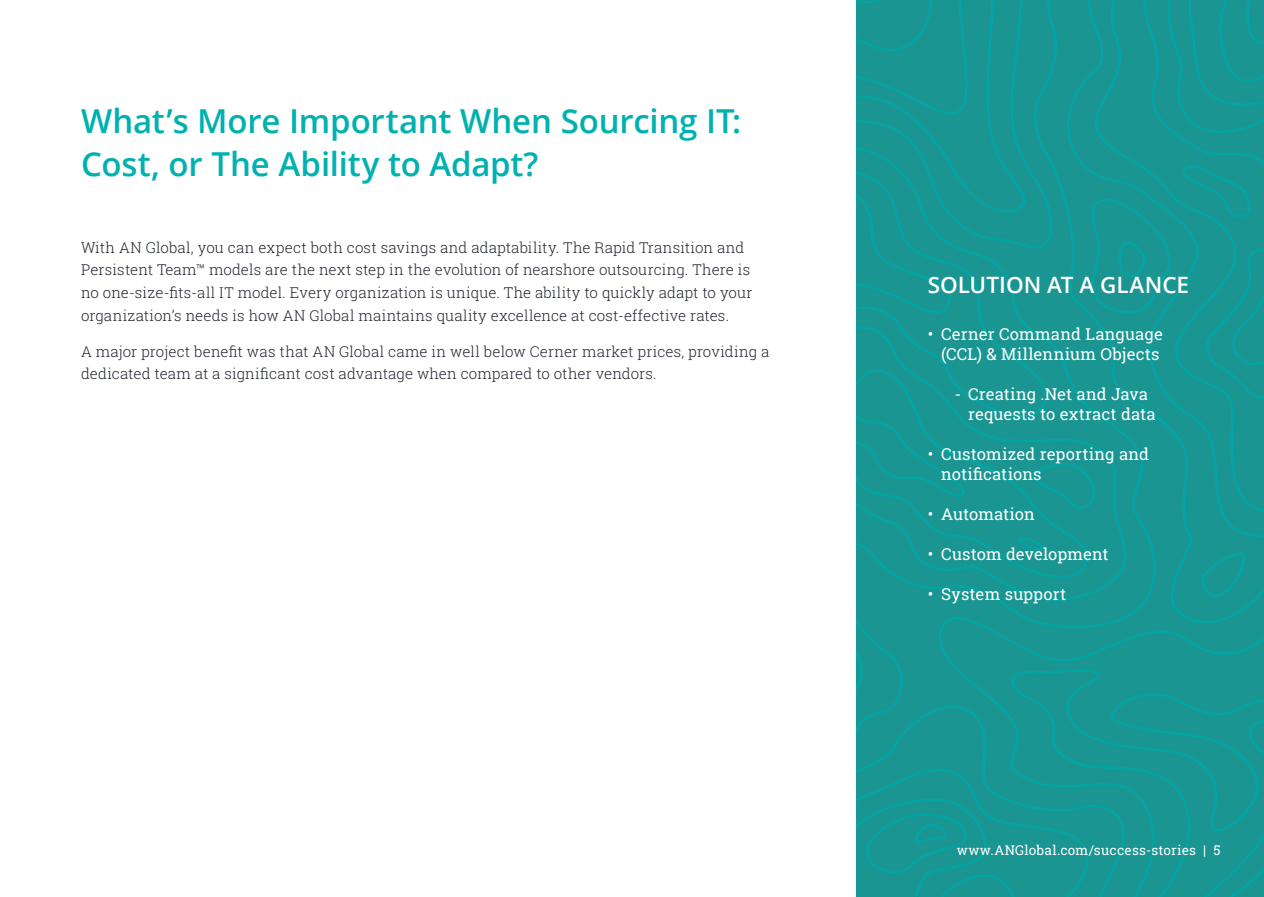
<style>
.page{position:relative;width:1264px;height:897px;background:#fff}
.page>*{position:absolute;margin:0;border:0;box-sizing:border-box;transform-origin:0 0}
.t1{font:600 33px/43.5px "Open Sans";letter-spacing:-.005em;color:#00b1b0}
.t2{font:600 22.5px "Open Sans";color:#fff}
.t3{font:16.5px/19.8px "Roboto Slab";letter-spacing:.01em;color:#fff}
.t4{font:300 15px/22.5px "Roboto Slab";letter-spacing:.01em;color:#212530}
.t5{font:13.5px "Roboto Slab";letter-spacing:.015em;color:#fff}
</style>
<div class="page">
<div style="left:1166px;top:623px;width:98px;height:46px;background:#1a9592"></div>
<div style="left:1126px;top:669px;width:138px;height:100px;background:#1a9592"></div>
<svg style="left:1052px;top:0;width:212px;height:623px;background:#179693"></svg>
<div style="left:856px;top:148px;width:310px;height:586px;background:#1a9592"></div>
<svg style="left:1026px;top:0;width:26px;height:248px;background:#179693"></svg>
<svg style="left:856px;top:705px;width:270px;height:64px;background:#189693"></svg>
<svg style="left:1248px;top:719px;width:16px;height:35px"></svg>
<svg style="left:856px;top:326px;width:275px;height:274px;background:#179693"></svg>
<svg style="left:856px;top:650px;width:8px;height:40px"></svg>
<svg style="left:1053px;top:0;width:211px;height:537px;background:#179693"></svg>
<svg style="left:856px;top:769px;width:408px;height:127px;background:#179693"></svg>
<svg style="left:856px;top:0;width:170px;height:313px;background:#179693"></svg>
<h1 class="t1" style="left:81px;top:98px;width:661px">What’s More Important When Sourcing IT:<br>Cost, or The Ability to Adapt?</h1>
<p class="t4" style="left:81px;top:236px;width:673px">With AN Global, you can expect both cost savings and adaptability. The Rapid Transition and Persistent Team™ models are the next step in the evolution of nearshore outsourcing. There is no one-size-fits-all IT model. Every organization is unique. The ability to quickly adapt to your organization’s needs is how AN Global maintains quality excellence at cost-effective rates.</p>
<p class="t4" style="left:81px;top:339px;width:690px">A major project benefit was that AN Global came in well below Cerner market prices, providing a dedicated team at a significant cost advantage when compared to other vendors.</p>
<h2 class="t2" style="left:927px;top:269px;width:263px">SOLUTION AT A GLANCE</h2>
<p class="t3" style="left:927px;top:324px;width:237px;text-align:right">• Cerner Command Language (CCL) &amp; Millennium Objects</p>
<p class="t3" style="left:968px;top:384px;width:189px;text-indent:-13px">- Creating .Net and Java requests to extract data</p>
<p class="t3" style="left:941px;top:443px;width:209px;text-indent:-13px">• Customized reporting and notifications</p>
<p class="t3" style="left:927px;top:503px;width:109px">• Automation</p>
<p class="t3" style="left:927px;top:543px;width:182px">• Custom development</p>
<p class="t3" style="left:927px;top:583px;width:140px">• System support</p>
<p class="t5" style="left:956px;top:841px;width:265px">www.ANGlobal.com/success-stories | 5</p>
</div>
